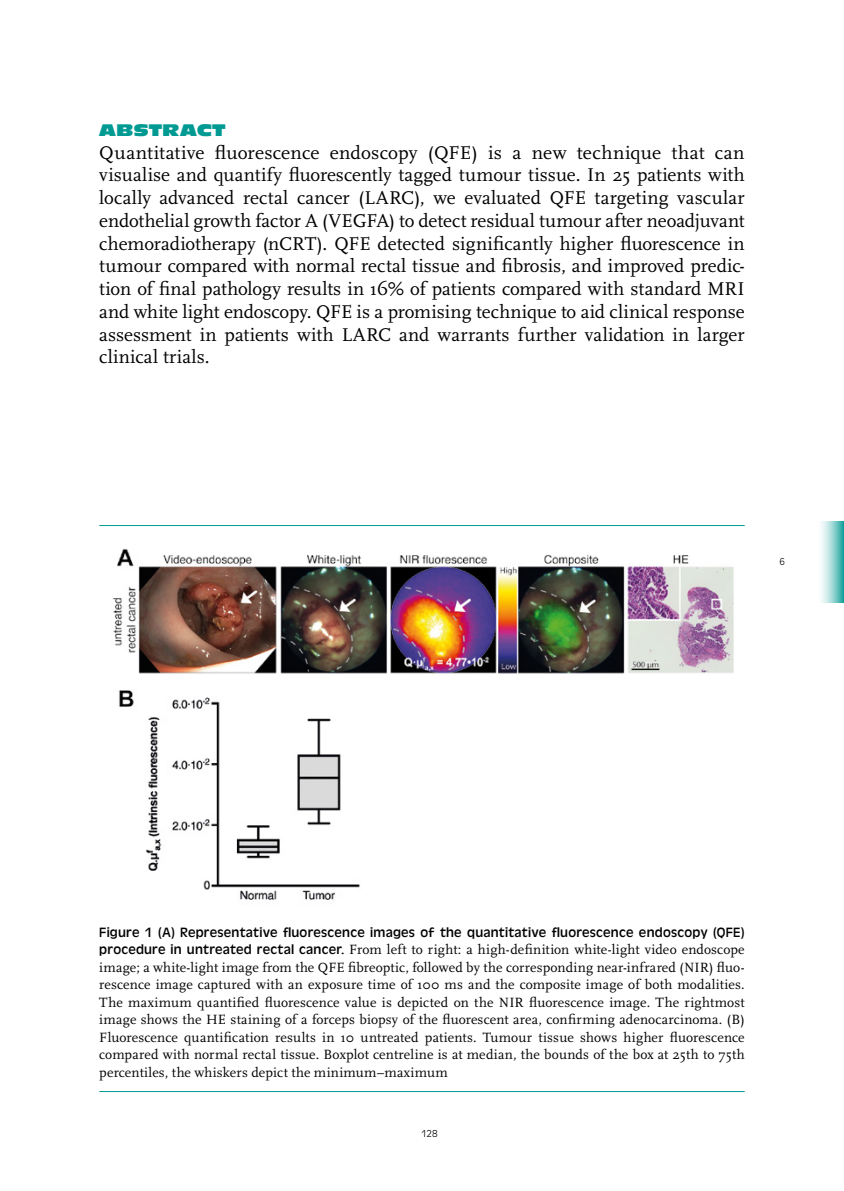
<style>
.page{position:relative;width:844px;height:1191px;background:#fff}
.page>*{position:absolute;margin:0;border:0;box-sizing:border-box;transform-origin:0 0}
.t1{font:19.25px/22.8px "Scala Pro";letter-spacing:.01em;color:#000;text-align:justify}
.t2{font:17.5px "Antique Oli Nor D";letter-spacing:.02em;color:#009a93}
.t3{font:14px/17.5px "Scala Pro";letter-spacing:.01em;color:#000;text-align:justify}
.t4{font:14px "Antique Oli";letter-spacing:.015em;color:#000}
.t5{font:300 10.5px "Antique Oli";color:#000}
.s1{font-family:"Antique Oli"}
</style>
<div class="page">
<svg style="left:821px;top:521px;width:22px;height:81px;background:#9bd7d4"></svg>
<img style="left:112px;top:548px;width:622px;height:352px">
<hr style="left:99px;top:1091px;width:645px;height:1px;background:#009a93">
<hr style="left:99px;top:525px;width:645px;height:1px;background:#009a93">
<p class="t2" style="left:99px;top:120px;width:127px">ABSTRACT</p>
<p class="t1" style="left:99px;top:141px;width:646px">Quantitative fluorescence endoscopy (QFE) is a new technique that can visualise and quantify fluorescently tagged tumour tissue. In 25 patients with locally advanced rectal cancer (LARC), we evaluated QFE targeting vascular endothelial growth factor A (VEGFA) to detect residual tumour after neoadjuvant chemoradiotherapy (nCRT). QFE detected significantly higher fluorescence in tumour compared with normal rectal tissue and fibrosis, and improved predic&shy;tion of final pathology results in 16% of patients compared with standard MRI and white light endoscopy. QFE is a promising technique to aid clinical response assessment in patients with LARC and warrants further validation in larger clinical trials.</p>
<p class="t5" style="left:779px;top:556px;width:7px">6</p>
<p class="t4" style="left:99px;top:924px;width:646px">Figure 1 (A) Representative fluorescence images of the quantitative fluorescence endoscopy (QFE)</p>
<p class="t3" style="left:99px;top:941px;width:646px"><span class="s1">procedure in untreated rectal cancer.</span> From left to right: a high-definition white-light video endoscope image; a white-light image from the QFE fibreoptic, followed by the corresponding near-infrared (NIR) fluo&shy;rescence image captured with an exposure time of 100 ms and the composite image of both modalities.<br>The maximum quantified fluorescence value is depicted on the NIR fluorescence image. The rightmost image shows the HE staining of a forceps biopsy of the fluorescent area, confirming adenocarcinoma. (B)<br>Fluorescence quantification results in 10 untreated patients. Tumour tissue shows higher fluorescence compared with normal rectal tissue. Boxplot centreline is at median, the bounds of the box at 25th to 75th percentiles, the whiskers depict the minimum–maximum</p>
<p class="t5" style="left:421px;top:1128px;width:18px">128</p>
</div>
